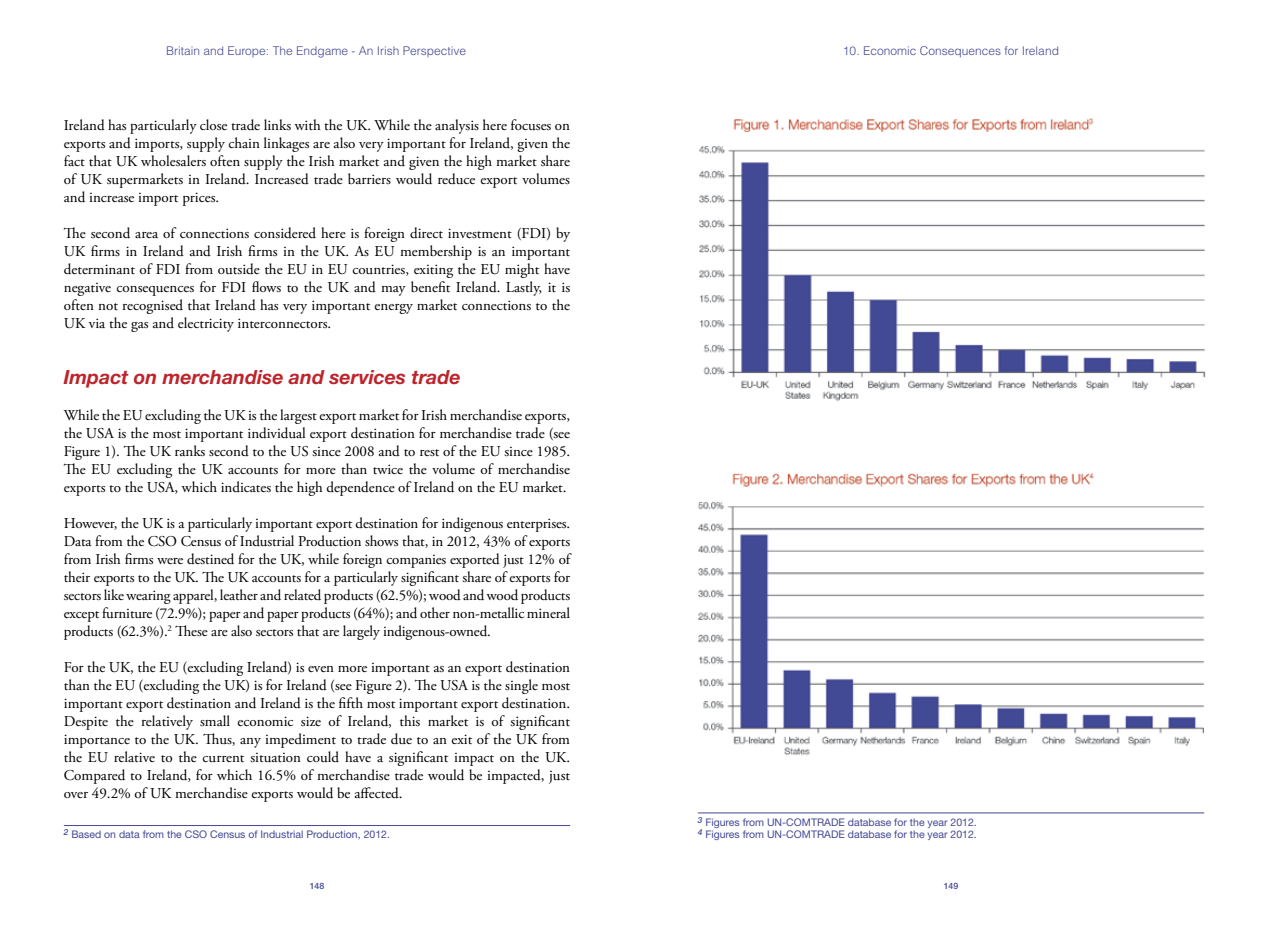
<style>
.page{position:relative;width:1268px;height:936px;background:#fff}
.page>*{position:absolute;margin:0;border:0;box-sizing:border-box;transform-origin:0 0}
.t1{font:italic 700 19.5px "Helvetica Neue LT Std";color:#bd242b}
.t2{font:15px/18px "Adobe Garamond Pro";color:#000;text-align:justify}
.t3{font:300 12px "Helvetica LT Std";color:#444994}
.t4{font:10.5px/12.6px "Helvetica Neue LT Std";color:#444994}
.t5{font:500 8.7px "Helvetica Neue LT Std";color:#444994}
</style>
<div class="page">
<hr style="left:64px;top:825px;width:506px;height:1px;background:#444994">
<hr style="left:697px;top:812px;width:506px;height:1px;background:#444994">
<img style="left:698px;top:118px;width:508px;height:637px">
<p class="t3" style="left:166px;top:44px;width:301px">Britain and Europe: The Endgame - An Irish Perspective</p>
<p class="t3" style="left:842px;top:44px;width:217px">10. Economic Consequences for Ireland</p>
<p class="t2" style="left:64px;top:117px;width:507px">Ireland has particularly close trade links with the UK. While the analysis here focuses on exports and imports, supply chain linkages are also very important for Ireland, given the fact that UK wholesalers often supply the Irish market and given the high market share of UK supermarkets in Ireland. Increased trade barriers would reduce export volumes and increase import prices.</p>
<p class="t2" style="left:64px;top:225px;width:508px">The second area of connections considered here is foreign direct investment (FDI) by UK firms in Ireland and Irish firms in the UK. As EU membership is an important determinant of FDI from outside the EU in EU countries, exiting the EU might have negative consequences for FDI flows to the UK and may benefit Ireland. Lastly, it is often not recognised that Ireland has very important energy market connections to the UK via the gas and electricity interconnectors.</p>
<h1 class="t1" style="left:64px;top:365px;width:398px">Impact on merchandise and services trade</h1>
<p class="t2" style="left:64px;top:406px;width:508px">While the EU excluding the UK is the largest export market for Irish merchandise exports, the USA is the most important individual export destination for merchandise trade (see Figure 1). The UK ranks second to the US since 2008 and to rest of the EU since 1985.<br>The EU excluding the UK accounts for more than twice the volume of merchandise exports to the USA, which indicates the high dependence of Ireland on the EU market.</p>
<p class="t2" style="left:64px;top:514px;width:508px">However, the UK is a particularly important export destination for indigenous enterprises.<br>Data from the CSO Census of Industrial Production shows that, in 2012, 43% of exports from Irish firms were destined for the UK, while foreign companies exported just 12% of their exports to the UK. The UK accounts for a particularly significant share of exports for sectors like wearing apparel, leather and related products (62.5%); wood and wood products except furniture (72.9%); paper and paper products (64%); and other non-metallic mineral products (62.3%).<sup>2</sup> These are also sectors that are largely indigenous-owned.</p>
<p class="t2" style="left:64px;top:658px;width:508px">For the UK, the EU (excluding Ireland) is even more important as an export destination than the EU (excluding the UK) is for Ireland (see Figure 2). The USA is the single most important export destination and Ireland is the fifth most important export destination.<br>Despite the relatively small economic size of Ireland, this market is of significant importance to the UK. Thus, any impediment to trade due to an exit of the UK from the EU relative to the current situation could have a significant impact on the UK.<br>Compared to Ireland, for which 16.5% of merchandise trade would be impacted, just over 49.2% of UK merchandise exports would be affected.</p>
<p class="t4" style="left:64px;top:827px;width:327px"><sup>2</sup> Based on data from the CSO Census of Industrial Production, 2012.</p>
<p class="t4" style="left:697px;top:815px;width:280px"><sup>3</sup> Figures from UN-COMTRADE database for the year 2012.<br><sup>4</sup> Figures from UN-COMTRADE database for the year 2012.</p>
<p class="t5" style="left:309px;top:881px;width:16px">148</p>
<p class="t5" style="left:943px;top:881px;width:16px">149</p>
</div>
